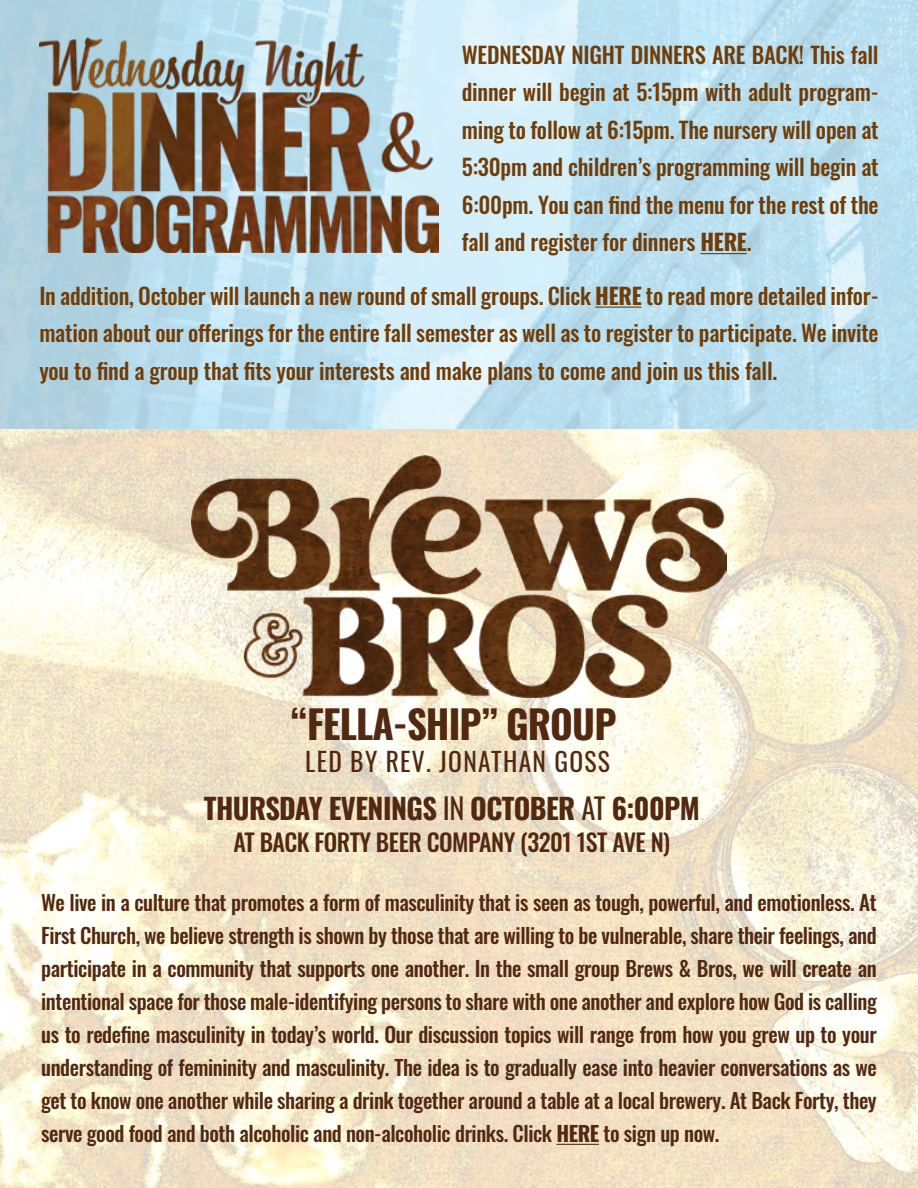
<style>
.page{position:relative;width:918px;height:1188px;background:#fff}
.page>*{position:absolute;margin:0;border:0;box-sizing:border-box;transform-origin:0 0}
.t1{font:700 39px "Oswald";letter-spacing:-.02em;color:#522811}
.t2{font:700 28.5px "Oswald";letter-spacing:-.02em;color:#522811}
.t3{font:25.65px "Oswald";letter-spacing:.05em;color:#522811}
.t4{font:500 24px "Oswald";letter-spacing:-.02em;color:#522811}
.t5{font:500 22.5px/37.5px "Oswald";letter-spacing:-.01em;color:#703d08;text-align:justify}
.t6{font:500 21px/33px "Oswald";letter-spacing:-.02em;color:#522811;text-align:justify}
.s1{font-weight:700}
.s2{font-weight:400}
</style>
<div class="page">
<img style="left:0;top:0;width:918px;height:1188px">
<img style="left:39px;top:37px;width:400px;height:216px">
<hr style="left:700px;top:253px;width:47px;height:1px;background:#703d08">
<hr style="left:595px;top:307px;width:47px;height:1px;background:#703d08">
<hr style="left:556px;top:1144px;width:43px;height:1px;background:#522811">
<img style="left:192px;top:456px;width:534px;height:241px">
<p class="t5" style="left:462px;top:34px;width:418px">WEDNESDAY NIGHT DINNERS ARE BACK! This fall dinner will begin at 5:15pm with adult program&shy;ming to follow at 6:15pm. The nursery will open at 5:30pm and children’s programming will begin at 6:00pm. You can find the menu for the rest of the fall and register for dinners <span class="s1">HERE</span>.</p>
<p class="t5" style="left:39px;top:275px;width:841px">In addition, October will launch a new round of small groups. Click <span class="s1">HERE</span> to read more detailed infor&shy;mation about our offerings for the entire fall semester as well as to register to participate. We invite you to find a group that fits your interests and make plans to come and join us this fall.</p>
<h1 class="t1" style="left:291px;top:690px;width:327px">“FELLA-SHIP” GROUP</h1>
<p class="t3" style="left:305px;top:739px;width:306px">LED BY REV. JONATHAN GOSS</p>
<h2 class="t2" style="left:204px;top:783px;width:497px">THURSDAY EVENINGS <span class="s2">IN</span> OCTOBER <span class="s2">AT</span> 6:00PM</h2>
<p class="t4" style="left:233px;top:821px;width:438px">AT BACK FORTY BEER COMPANY (3201 1ST AVE N)</p>
<p class="t6" style="left:41px;top:884px;width:837px">We live in a culture that promotes a form of masculinity that is seen as tough, powerful, and emotionless. At First Church, we believe strength is shown by those that are willing to be vulnerable, share their feelings, and participate in a community that supports one another. In the small group Brews &amp; Bros, we will create an intentional space for those male-identifying persons to share with one another and explore how God is calling us to redefine masculinity in today’s world. Our discussion topics will range from how you grew up to your understanding of femininity and masculinity. The idea is to gradually ease into heavier conversations as we get to know one another while sharing a drink together around a table at a local brewery. At Back Forty, they serve good food and both alcoholic and non-alcoholic drinks. Click <span class="s1">HERE</span> to sign up now.</p>
</div>
